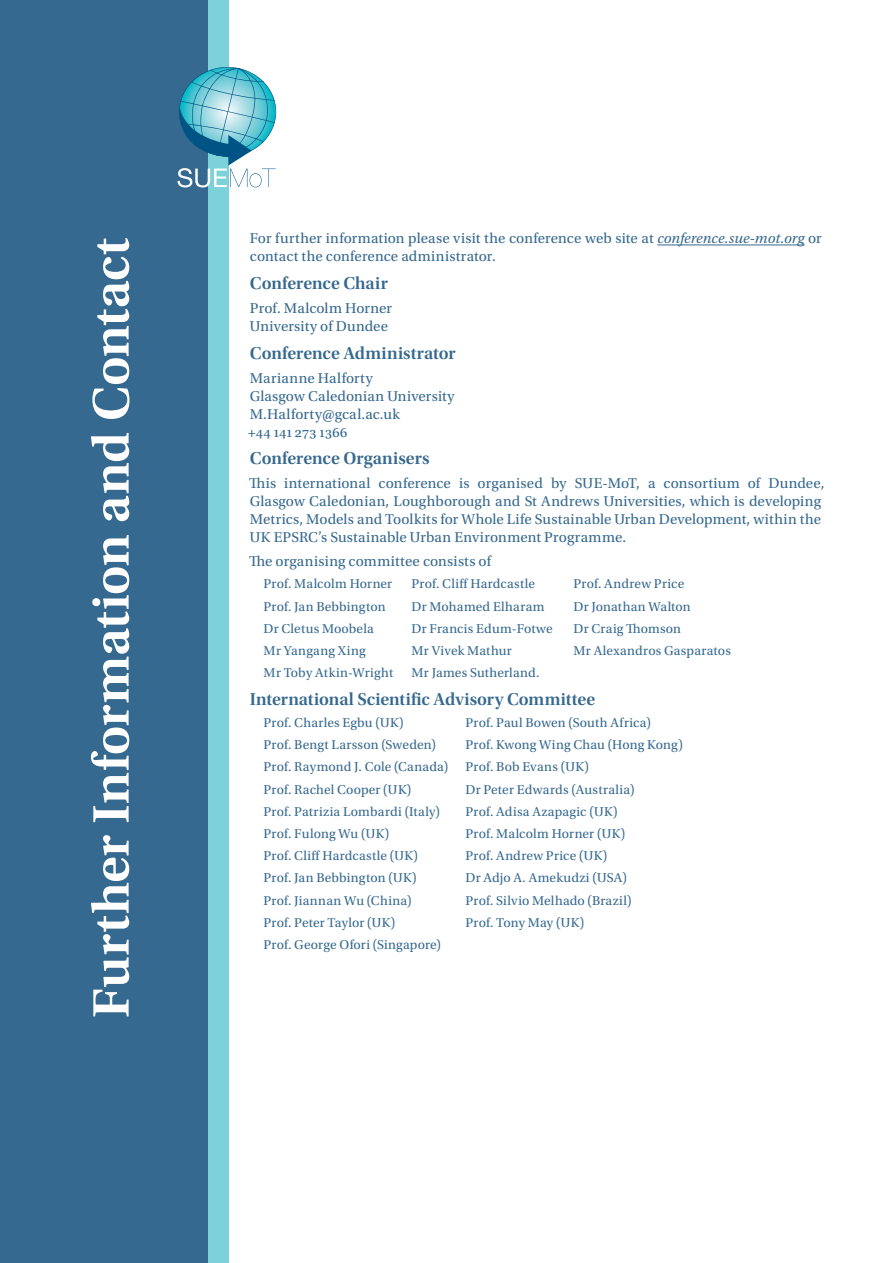
<style>
.page{position:relative;width:893px;height:1263px;background:#fff}
.page>*{position:absolute;margin:0;border:0;box-sizing:border-box;transform-origin:0 0}
.t1{font:600 54px "Utopia Std";letter-spacing:-.005em;color:#fff}
.t2{font:18px "Utopia Std Semibold Subh";color:#36698f}
.t3{font:15px/18px "Utopia Std";letter-spacing:.01em;color:#36698f}
.t4{font:13.5px "Utopia Std";letter-spacing:.015em;color:#36698f}
.s1{font-style:italic}
</style>
<div class="page">
<div style="left:207px;top:0;width:22px;height:1263px;background:#7dd1d9"></div>
<div style="left:0;top:0;width:207px;height:1263px;background:#36698f"></div>
<svg style="left:177px;top:67px;width:99px;height:120px"></svg>
<hr style="left:657px;top:245px;width:148px;height:1px;background:#36698f">
<h1 class="t1" style="left:81px;top:1018px;width:782px;rotate:-90deg">Further Information and Contact</h1>
<p class="t3" style="left:250px;top:230px;width:573px">For further information please visit the conference web site at <span class="s1">conference.sue-mot.org</span> or contact the conference administrator.</p>
<h2 class="t2" style="left:250px;top:273px;width:140px">Conference Chair</h2>
<p class="t3" style="left:250px;top:299px;width:144px">Prof. Malcolm Horner<br>University of Dundee</p>
<h2 class="t2" style="left:250px;top:343px;width:207px">Conference Administrator</h2>
<p class="t3" style="left:248px;top:369px;width:208px">Marianne Halforty<br>Glasgow Caledonian University<br>M.Halforty@gcal.ac.uk<br>+44 141 273 1366</p>
<h2 class="t2" style="left:250px;top:448px;width:181px">Conference Organisers</h2>
<p class="t3" style="left:249px;top:475px;width:577px">This international conference is organised by SUE-MoT, a consortium of Dundee, Glasgow Caledonian, Loughborough and St Andrews Universities, which is developing Metrics, Models and Toolkits for Whole Life Sustainable Urban Development, within the UK EPSRC’s Sustainable Urban Environment Programme.</p>
<p class="t3" style="left:249px;top:553px;width:243px">The organising committee consists of</p>
<p class="t4" style="left:263px;top:577px;width:130px">Prof. Malcolm Horner</p>
<p class="t4" style="left:411px;top:577px;width:125px">Prof. Cliff Hardcastle</p>
<p class="t4" style="left:573px;top:577px;width:112px">Prof. Andrew Price</p>
<p class="t4" style="left:263px;top:599px;width:124px">Prof. Jan Bebbington</p>
<p class="t4" style="left:411px;top:599px;width:135px">Dr Mohamed Elharam</p>
<p class="t4" style="left:573px;top:599px;width:119px">Dr Jonathan Walton</p>
<p class="t4" style="left:263px;top:621px;width:112px">Dr Cletus Moobela</p>
<p class="t4" style="left:411px;top:621px;width:143px">Dr Francis Edum-Fotwe</p>
<p class="t4" style="left:573px;top:621px;width:109px">Dr Craig Thomson</p>
<p class="t4" style="left:264px;top:643px;width:104px">Mr Yangang Xing</p>
<p class="t4" style="left:411px;top:643px;width:102px">Mr Vivek Mathur</p>
<p class="t4" style="left:573px;top:643px;width:159px">Mr Alexandros Gasparatos</p>
<p class="t4" style="left:264px;top:666px;width:130px">Mr Toby Atkin-Wright</p>
<p class="t4" style="left:411px;top:666px;width:129px">Mr James Sutherland.</p>
<h2 class="t2" style="left:250px;top:689px;width:347px">International Scientific Advisory Committee</h2>
<p class="t4" style="left:263px;top:715px;width:142px">Prof. Charles Egbu (UK)</p>
<p class="t4" style="left:465px;top:715px;width:187px">Prof. Paul Bowen (South Africa)</p>
<p class="t4" style="left:263px;top:738px;width:174px">Prof. Bengt Larsson (Sweden)</p>
<p class="t4" style="left:465px;top:738px;width:219px">Prof. Kwong Wing Chau (Hong Kong)</p>
<p class="t4" style="left:263px;top:760px;width:186px">Prof. Raymond J. Cole (Canada)</p>
<p class="t4" style="left:465px;top:760px;width:125px">Prof. Bob Evans (UK)</p>
<p class="t4" style="left:263px;top:782px;width:150px">Prof. Rachel Cooper (UK)</p>
<p class="t4" style="left:465px;top:782px;width:171px">Dr Peter Edwards (Australia)</p>
<p class="t4" style="left:263px;top:804px;width:178px">Prof. Patrizia Lombardi (Italy)</p>
<p class="t4" style="left:465px;top:804px;width:154px">Prof. Adisa Azapagic (UK)</p>
<p class="t4" style="left:263px;top:826px;width:127px">Prof. Fulong Wu (UK)</p>
<p class="t4" style="left:465px;top:826px;width:161px">Prof. Malcolm Horner (UK)</p>
<p class="t4" style="left:263px;top:849px;width:156px">Prof. Cliff Hardcastle (UK)</p>
<p class="t4" style="left:465px;top:849px;width:143px">Prof. Andrew Price (UK)</p>
<p class="t4" style="left:263px;top:871px;width:155px">Prof. Jan Bebbington (UK)</p>
<p class="t4" style="left:465px;top:871px;width:163px">Dr Adjo A. Amekudzi (USA)</p>
<p class="t4" style="left:263px;top:893px;width:150px">Prof. Jiannan Wu (China)</p>
<p class="t4" style="left:465px;top:893px;width:168px">Prof. Silvio Melhado (Brazil)</p>
<p class="t4" style="left:263px;top:915px;width:133px">Prof. Peter Taylor (UK)</p>
<p class="t4" style="left:465px;top:915px;width:120px">Prof. Tony May (UK)</p>
<p class="t4" style="left:263px;top:937px;width:179px">Prof. George Ofori (Singapore)</p>
</div>
